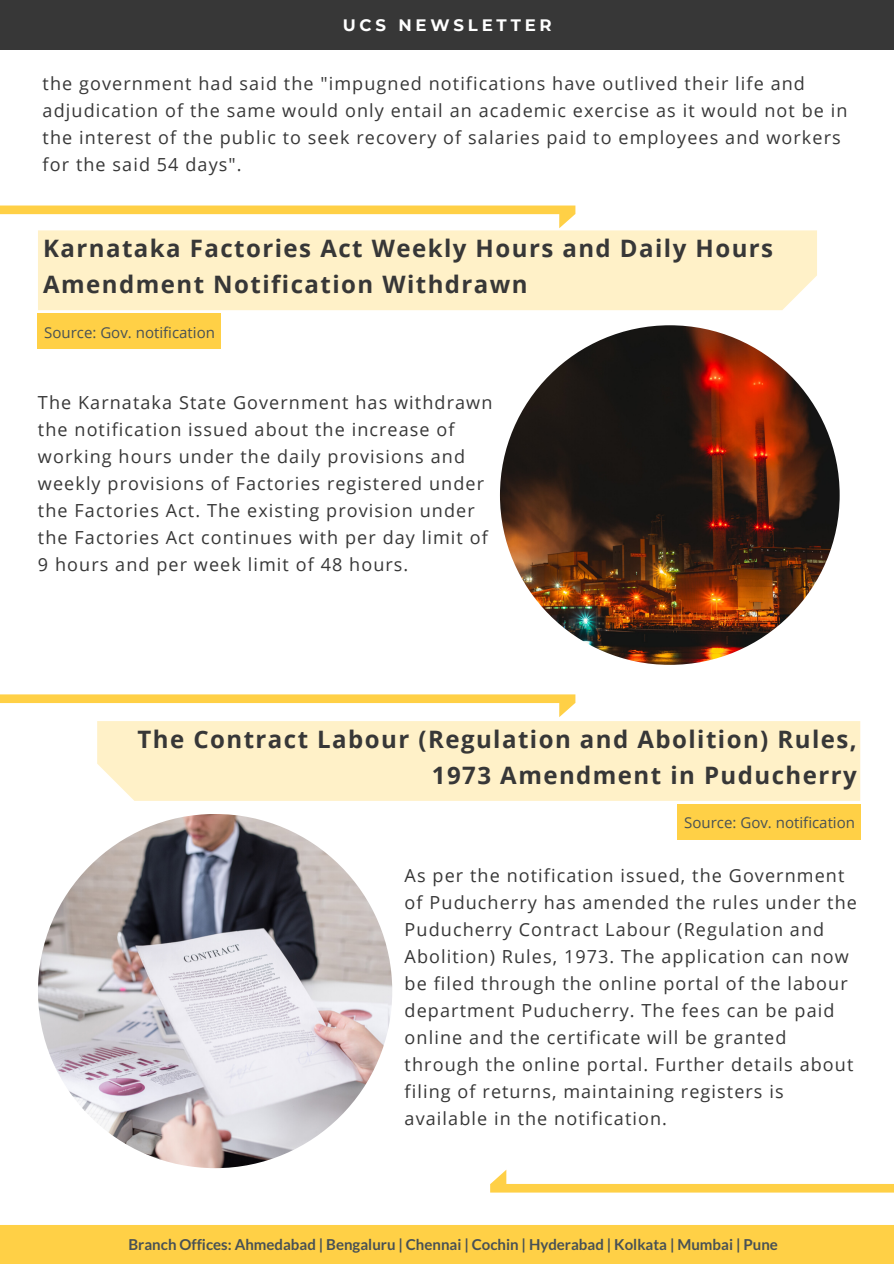
<style>
.page{position:relative;width:894px;height:1264px;background:#fff}
.page>*{position:absolute;margin:0;border:0;box-sizing:border-box;transform-origin:0 0}
.t1{font:700 24px/36px "Open Sans";letter-spacing:.06em;color:#373737}
.t2{font:18px/27px "Open Sans";letter-spacing:.06em;color:#373737}
.t3{font:700 16.5px "Montserrat";letter-spacing:.23em;color:#fff}
.t4{font:700 15px "Lato";color:#485155}
.t5{font:15px "Open Sans";color:#485155}
</style>
<div class="page">
<div style="left:0;top:0;width:893px;height:49px;background:#373737"></div>
<div style="left:0;top:1225px;width:893px;height:38px;background:#ffd046"></div>
<div style="left:38px;top:230px;width:778px;height:80px;background:#fff1c8"></div>
<svg style="left:0;top:205px;width:575px;height:23px"></svg>
<div style="left:37px;top:313px;width:183px;height:36px;background:#ffd046"></div>
<img style="left:500px;top:325px;width:339px;height:340px;border-radius:50%">
<div style="left:97px;top:721px;width:763px;height:79px;background:#fff1c8"></div>
<svg style="left:0;top:694px;width:575px;height:23px"></svg>
<div style="left:677px;top:804px;width:183px;height:35px;background:#ffd046"></div>
<img style="left:38px;top:814px;width:354px;height:354px;border-radius:50%">
<svg style="left:490px;top:1169px;width:403px;height:24px"></svg>
<p class="t3" style="left:342px;top:15px;width:210px">UCS NEWSLETTER</p>
<p class="t2" style="left:43px;top:70px;width:806px">the government had said the "impugned notifications have outlived their life and adjudication of the same would only entail an academic exercise as it would not be in the interest of the public to seek recovery of salaries paid to employees and workers for the said 54 days".</p>
<h1 class="t1" style="left:43px;top:230px;width:731px">Karnataka Factories Act Weekly Hours and Daily Hours<br>Amendment Notification Withdrawn</h1>
<p class="t5" style="left:44px;top:321px;width:172px">Source: Gov. notification</p>
<p class="t2" style="left:38px;top:388px;width:456px">The Karnataka State Government has withdrawn the notification issued about the increase of working hours under the daily provisions and weekly provisions of Factories registered under the Factories Act. The existing provision under the Factories Act continues with per day limit of 9 hours and per week limit of 48 hours.</p>
<h1 class="t1" style="left:137px;top:720px;width:720px;text-align:right">The Contract Labour (Regulation and Abolition) Rules,<br>1973 Amendment in Puducherry</h1>
<p class="t5" style="left:684px;top:812px;width:172px">Source: Gov. notification</p>
<p class="t2" style="left:404px;top:861px;width:453px">As per the notification issued, the Government of Puducherry has amended the rules under the Puducherry Contract Labour (Regulation and Abolition) Rules, 1973. The application can now be filed through the online portal of the labour department Puducherry. The fees can be paid online and the certificate will be granted through the online portal. Further details about filing of returns, maintaining registers is available in the notification.</p>
<p class="t4" style="left:128px;top:1234px;width:650px">Branch Offices: Ahmedabad | Bengaluru | Chennai | Cochin | Hyderabad | Kolkata | Mumbai | Pune</p>
</div>
